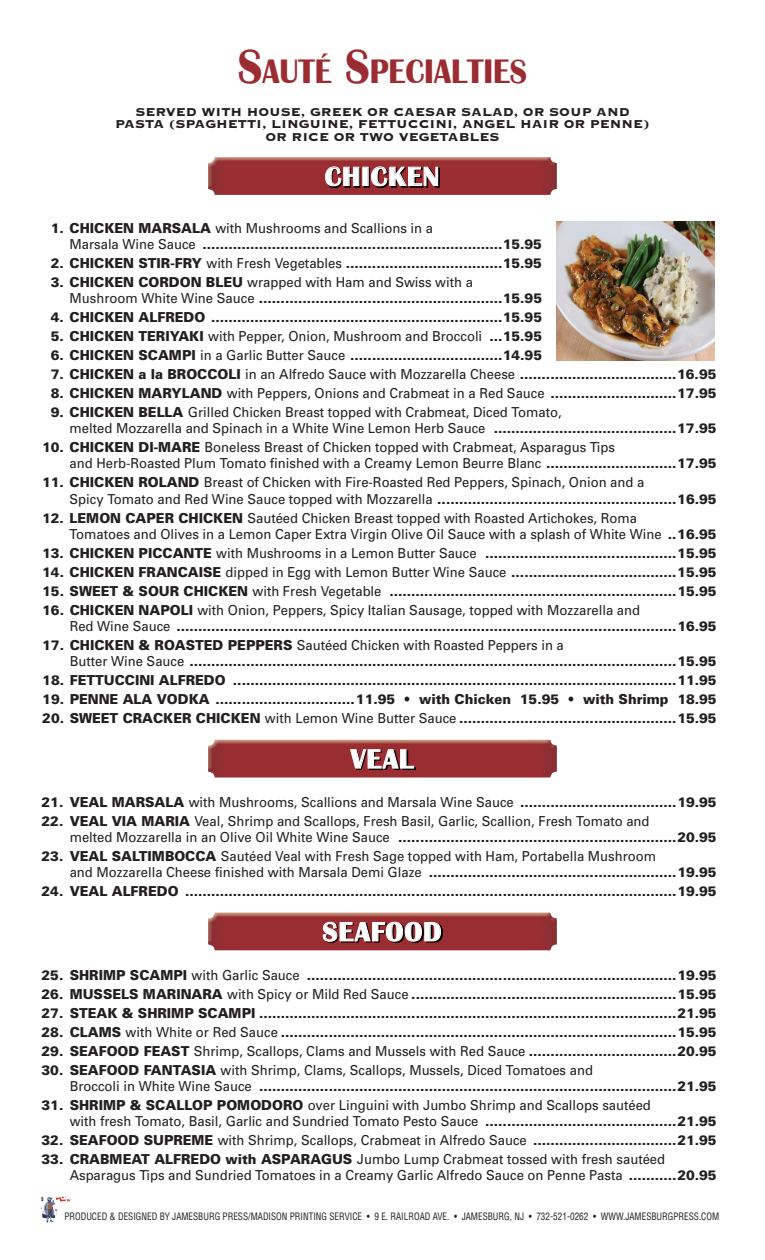
<style>
.page{position:relative;width:765px;height:1260px;background:#fff}
.page>*{position:absolute;margin:0;border:0;box-sizing:border-box;transform-origin:0 0}
.t1{font:700 35px "Britannic";color:#9b2d32;scale:.9 1}
.t2{font:700 27.5px "Britannic";letter-spacing:.035em;color:#fff}
.t3{font:15px/12.5px "Copperplate Thirty Three BC";color:#231f20;text-align:center}
.t4{font:900 13.75px/16.2px "Univers";color:#231f20;scale:.95 1}
.t5{font:13.75px/16.2px "Univers";color:#231f20;scale:.95 1}
.t6{font:condensed 10px "Helvetica";color:#231f20;scale:.92 1}
.s1{font-size:50px}
.s2{font-weight:400}
.s3{font-weight:900}
</style>
<div class="page">
<img style="left:41px;top:1195px;width:30px;height:28px">
<img style="left:208px;top:157px;width:349px;height:38px">
<img style="left:326px;top:168px;width:113px;height:19px">
<svg style="left:325px;top:166px;width:34px;height:20px"></svg>
<svg style="left:371px;top:166px;width:67px;height:20px"></svg>
<img style="left:208px;top:740px;width:349px;height:38px">
<img style="left:352px;top:751px;width:63px;height:19px">
<svg style="left:350px;top:749px;width:64px;height:20px"></svg>
<img style="left:208px;top:913px;width:349px;height:37px">
<img style="left:324px;top:923px;width:118px;height:20px">
<svg style="left:323px;top:922px;width:118px;height:20px;background:#785254"></svg>
<img style="left:557px;top:222px;width:158px;height:139px">
<h1 class="t1" style="left:238px;top:52px;width:323px"><span class="s1">S</span>AUTÉ <span class="s1">S</span>PECIALTIES</h1>
<p class="t3" style="left:115px;top:105px;width:536px">SERVED WITH HOUSE, GREEK OR CAESAR SALAD, OR SOUP AND<br>PASTA (SPAGHETTI, LINGUINE, FETTUCCINI, ANGEL HAIR OR PENNE)<br>OR RICE OR TWO VEGETABLES</p>
<h2 class="t2" style="left:325px;top:161px;width:116px">CHICKEN</h2>
<p class="t4" style="left:70px;top:220px;width:499px;text-indent:-19px">1. CHICKEN MARSALA <span class="s2">with Mushrooms and Scallions in a<br>Marsala Wine Sauce</span> .....................................................................15.95</p>
<p class="t4" style="left:51px;top:255px;width:519px">2. CHICKEN STIR-FRY <span class="s2">with Fresh Vegetables</span> ....................................15.95</p>
<p class="t4" style="left:70px;top:274px;width:499px;text-indent:-19px">3. CHICKEN CORDON BLEU <span class="s2">wrapped with Ham and Swiss with a<br>Mushroom White Wine Sauce</span> ........................................................15.95</p>
<p class="t4" style="left:51px;top:309px;width:519px">4. CHICKEN ALFREDO ...................................................................15.95</p>
<p class="t5" style="left:51px;top:328px;width:519px"><span class="s3">5. CHICKEN TERIYAKI</span> with Pepper, Onion, Mushroom and Broccoli <span class="s3">...15.95</span></p>
<p class="t4" style="left:51px;top:347px;width:519px">6. CHICKEN SCAMPI <span class="s2">in a Garlic Butter Sauce</span> ...................................14.95</p>
<p class="t4" style="left:51px;top:366px;width:702px">7. CHICKEN a la BROCCOLI <span class="s2">in an Alfredo Sauce with Mozzarella Cheese</span> ....................................16.95</p>
<p class="t4" style="left:51px;top:385px;width:702px">8. CHICKEN MARYLAND <span class="s2">with Peppers, Onions and Crabmeat in a Red Sauce</span> .............................17.95</p>
<p class="t5" style="left:70px;top:404px;width:682px;text-indent:-19px"><span class="s3">9. CHICKEN BELLA</span> Grilled Chicken Breast topped with Crabmeat, Diced Tomato,<br>melted Mozzarella and Spinach in a White Wine Lemon Herb Sauce <span class="s3">..........................................17.95</span></p>
<p class="t5" style="left:70px;top:439px;width:682px;text-indent:-27px"><span class="s3">10. CHICKEN DI-MARE</span> Boneless Breast of Chicken topped with Crabmeat, Asparagus Tips<br>and Herb-Roasted Plum Tomato finished with a Creamy Lemon Beurre Blanc <span class="s3">..............................17.95</span></p>
<p class="t5" style="left:70px;top:474px;width:682px;text-indent:-27px"><span class="s3">11. CHICKEN ROLAND</span> Breast of Chicken with Fire-Roasted Red Peppers, Spinach, Onion and a<br>Spicy Tomato and Red Wine Sauce topped with Mozzarella <span class="s3">.......................................................16.95</span></p>
<p class="t5" style="left:70px;top:509px;width:682px;text-indent:-27px"><span class="s3">12. LEMON CAPER CHICKEN</span> Sautéed Chicken Breast topped with Roasted Artichokes, Roma<br>Tomatoes and Olives in a Lemon Caper Extra Virgin Olive Oil Sauce with a splash of White Wine <span class="s3">..16.95</span></p>
<p class="t4" style="left:42px;top:545px;width:711px">13. CHICKEN PICCANTE <span class="s2">with Mushrooms in a Lemon Butter Sauce</span> ............................................15.95</p>
<p class="t4" style="left:42px;top:564px;width:711px">14. CHICKEN FRANCAISE <span class="s2">dipped in Egg with Lemon Butter Wine Sauce</span> ......................................15.95</p>
<p class="t4" style="left:42px;top:582px;width:711px">15. SWEET &amp; SOUR CHICKEN <span class="s2">with Fresh Vegetable</span> ..................................................................15.95</p>
<p class="t4" style="left:70px;top:601px;width:682px;text-indent:-27px">16. CHICKEN NAPOLI <span class="s2">with Onion, Peppers, Spicy Italian Sausage, topped with Mozzarella and<br>Red Wine Sauce</span> ...................................................................................................................16.95</p>
<p class="t4" style="left:70px;top:637px;width:682px;text-indent:-27px">17. CHICKEN &amp; ROASTED PEPPERS <span class="s2">Sautéed Chicken with Roasted Peppers in a<br>Butter Wine Sauce</span> ................................................................................................................15.95</p>
<p class="t4" style="left:42px;top:672px;width:711px">18. FETTUCCINI ALFREDO ......................................................................................................11.95</p>
<p class="t4" style="left:42px;top:691px;width:711px">19. PENNE ALA VODKA ................................11.95 • with Chicken 15.95 • with Shrimp 18.95</p>
<p class="t4" style="left:42px;top:710px;width:711px">20. SWEET CRACKER CHICKEN <span class="s2">with Lemon Wine Butter Sauce</span> ..................................................15.95</p>
<h2 class="t2" style="left:351px;top:743px;width:64px">VEAL</h2>
<p class="t4" style="left:42px;top:794px;width:712px">21. VEAL MARSALA <span class="s2">with Mushrooms, Scallions and Marsala Wine Sauce</span> ....................................19.95</p>
<p class="t5" style="left:70px;top:812px;width:682px;text-indent:-28px"><span class="s3">22. VEAL VIA MARIA</span> Veal, Shrimp and Scallops, Fresh Basil, Garlic, Scallion, Fresh Tomato and<br>melted Mozzarella in an Olive Oil White Wine Sauce <span class="s3">................................................................20.95</span></p>
<p class="t5" style="left:70px;top:848px;width:682px;text-indent:-28px"><span class="s3">23. VEAL SALTIMBOCCA</span> Sautéed Veal with Fresh Sage topped with Ham, Portabella Mushroom<br>and Mozzarella Cheese finished with Marsala Demi Glaze <span class="s3">.........................................................19.95</span></p>
<p class="t4" style="left:42px;top:883px;width:712px">24. VEAL ALFREDO .................................................................................................................19.95</p>
<h2 class="t2" style="left:323px;top:916px;width:120px">SEAFOOD</h2>
<p class="t4" style="left:42px;top:967px;width:712px">25. SHRIMP SCAMPI <span class="s2">with Garlic Sauce</span> .....................................................................................19.95</p>
<p class="t4" style="left:42px;top:986px;width:712px">26. MUSSELS MARINARA <span class="s2">with Spicy or Mild Red Sauce</span> .............................................................15.95</p>
<p class="t4" style="left:42px;top:1005px;width:712px">27. STEAK &amp; SHRIMP SCAMPI ................................................................................................21.95</p>
<p class="t4" style="left:42px;top:1024px;width:712px">28. CLAMS <span class="s2">with White or Red Sauce</span> ...........................................................................................15.95</p>
<p class="t4" style="left:42px;top:1043px;width:712px">29. SEAFOOD FEAST <span class="s2">Shrimp, Scallops, Clams and Mussels with Red Sauce</span> ..................................20.95</p>
<p class="t4" style="left:70px;top:1062px;width:682px;text-indent:-28px">30. SEAFOOD FANTASIA <span class="s2">with Shrimp, Clams, Scallops, Mussels, Diced Tomatoes and<br>Broccoli in White Wine Sauce</span> ................................................................................................21.95</p>
<p class="t5" style="left:70px;top:1097px;width:682px;text-indent:-28px"><span class="s3">31. SHRIMP &amp; SCALLOP POMODORO</span> over Linguini with Jumbo Shrimp and Scallops sautéed<br>with fresh Tomato, Basil, Garlic and Sundried Tomato Pesto Sauce <span class="s3">............................................21.95</span></p>
<p class="t4" style="left:42px;top:1132px;width:712px">32. SEAFOOD SUPREME <span class="s2">with Shrimp, Scallops, Crabmeat in Alfredo Sauce</span> .................................21.95</p>
<p class="t5" style="left:70px;top:1151px;width:682px;text-indent:-28px"><span class="s3">33. CRABMEAT ALFREDO with ASPARAGUS</span> Jumbo Lump Crabmeat tossed with fresh sautéed<br>Asparagus Tips and Sundried Tomatoes in a Creamy Garlic Alfredo Sauce on Penne Pasta <span class="s3">...........20.95</span></p>
<p class="t6" style="left:64px;top:1210px;width:713px">PRODUCED &amp; DESIGNED BY JAMESBURG PRESS/MADISON PRINTING SERVICE • 9 E. RAILROAD AVE. • JAMESBURG, NJ • 732-521-0262 • WWW.JAMESBURGPRESS.COM</p>
</div>
